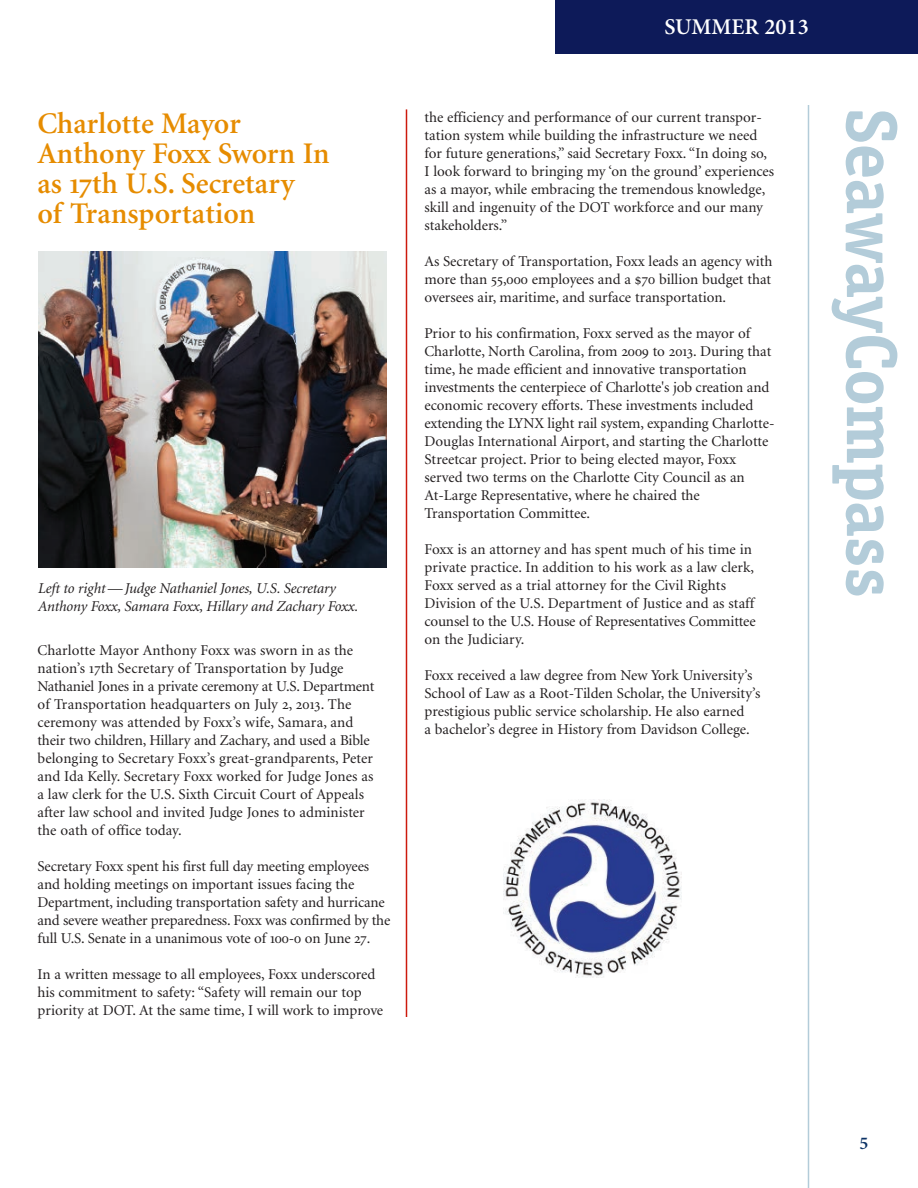
<style>
.page{position:relative;width:918px;height:1188px;background:#fff}
.page>*{position:absolute;margin:0;border:0;box-sizing:border-box;transform-origin:0 0}
.t1{font:700 72px "Officina Serif";letter-spacing:-.02em;color:#b3ccd9}
.t2{font:600 30px/30px "Minion EDO";color:#e68c00}
.t3{font:600 22.5px "Minion Pro";color:#fff}
.t4{font:600 18px "Minion Pro";color:#0d3366}
.t5{font:15px/18px "Minion EDO";color:#231f20}
.t6{font:italic 15px/18px "Minion EDO";letter-spacing:-.01em;color:#231f20}
</style>
<div class="page">
<div style="left:555px;top:0;width:363px;height:54px;background:#0d1a59"></div>
<hr style="left:808px;top:105px;width:1px;height:1083px;background:#b3ccd9">
<hr style="left:406px;top:109px;width:1px;height:908px;background:#cc1a0d">
<img style="left:38px;top:251px;width:348px;height:316px">
<img style="left:504px;top:799px;width:178px;height:179px">
<h2 class="t2" style="left:38px;top:110px;width:294px">Charlotte Mayor<br>Anthony Foxx Sworn In as 17th U.S. Secretary<br>of Transportation</h2>
<p class="t6" style="left:38px;top:580px;width:322px">Left to right—Judge Nathaniel Jones, U.S. Secretary<br>Anthony Foxx, Samara Foxx, Hillary and Zachary Foxx.</p>
<p class="t5" style="left:38px;top:642px;width:339px">Charlotte Mayor Anthony Foxx was sworn in as the nation’s 17th Secretary of Transportation by Judge Nathaniel Jones in a private ceremony at U.S. Department of Transportation headquarters on July 2, 2013. The ceremony was attended by Foxx’s wife, Samara, and their two children, Hillary and Zachary, and used a Bible belonging to Secretary Foxx’s great-grandparents, Peter and Ida Kelly. Secretary Foxx worked for Judge Jones as a law clerk for the U.S. Sixth Circuit Court of Appeals after law school and invited Judge Jones to administer the oath of office today.</p>
<p class="t5" style="left:38px;top:858px;width:354px">Secretary Foxx spent his first full day meeting employees and holding meetings on important issues facing the Department, including transportation safety and hurricane and severe weather preparedness. Foxx was confirmed by the full U.S. Senate in a unanimous vote of 100-0 on June 27.</p>
<p class="t5" style="left:38px;top:966px;width:347px">In a written message to all employees, Foxx underscored his commitment to safety: “Safety will remain our top priority at DOT. At the same time, I will work to improve</p>
<h3 class="t3" style="left:665px;top:19px;width:146px">SUMMER 2013</h3>
<p class="t5" style="left:424px;top:109px;width:351px">the efficiency and performance of our current transpor - tation system while building the infrastructure we need for future generations,” said Secretary Foxx. “In doing so, I look forward to bringing my ‘on the ground’ experiences as a mayor, while embracing the tremendous knowledge, skill and ingenuity of the DOT workforce and our many stakeholders.”</p>
<p class="t5" style="left:424px;top:253px;width:349px;text-align:justify">As Secretary of Transportation, Foxx leads an agency with more than 55,000 employees and a $70 billion budget that oversees air, maritime, and surface transportation.</p>
<p class="t5" style="left:424px;top:325px;width:352px">Prior to his confirmation, Foxx served as the mayor of Charlotte, North Carolina, from 2009 to 2013. During that time, he made efficient and innovative transportation investments the centerpiece of Charlotte's job creation and economic recovery efforts. These investments included extending the LYNX light rail system, expanding Charlotte-Douglas International Airport, and starting the Charlotte Streetcar project. Prior to being elected mayor, Foxx served two terms on the Charlotte City Council as an At-Large Representative, where he chaired the Transportation Committee.</p>
<p class="t5" style="left:424px;top:541px;width:333px">Foxx is an attorney and has spent much of his time in private practice. In addition to his work as a law clerk, Foxx served as a trial attorney for the Civil Rights Division of the U.S. Department of Justice and as staff counsel to the U.S. House of Representatives Committee on the Judiciary.</p>
<p class="t5" style="left:424px;top:667px;width:337px">Foxx received a law degree from New York University’s School of Law as a Root-Tilden Scholar, the University’s prestigious public service scholarship. He also earned<br>a bachelor’s degree in History from Davidson College.</p>
<h1 class="t1" style="left:899px;top:108px;width:492px;rotate:90deg">SeawayCompass</h1>
<p class="t4" style="left:860px;top:1136px;width:10px">5</p>
</div>
